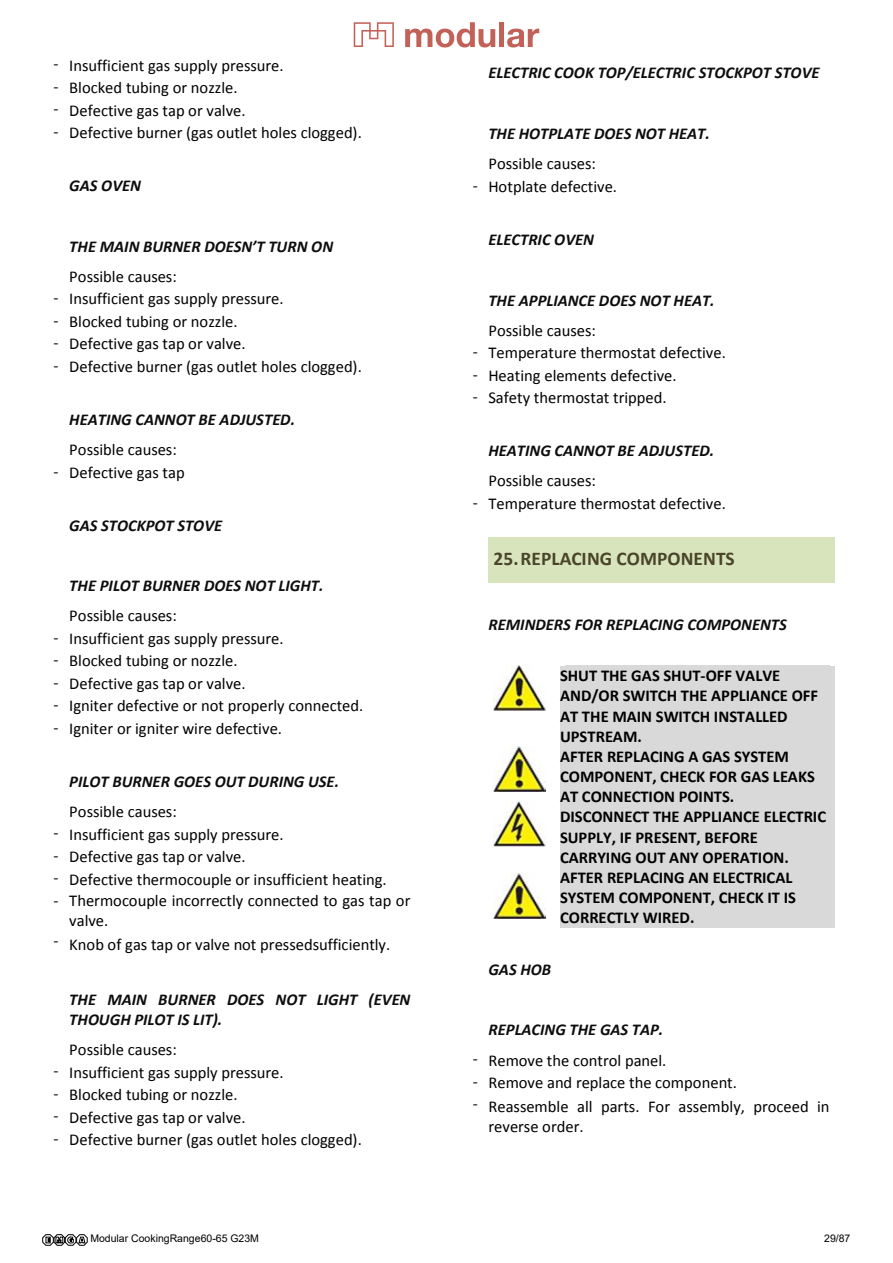
<style>
.page{position:relative;width:893px;height:1263px;background:#fff}
.page>*{position:absolute;margin:0;border:0;box-sizing:border-box;transform-origin:0 0}
.t1{font:700 19.5px "Calibri";color:#4a442a}
.t2{font:16.5px/20.1px "Calibri";color:#000}
.t3{font:italic 700 16.5px/20.1px "Calibri";color:#0d0d0d}
.t4{font:700 16.5px/20.1px "Calibri";color:#000}
.t5{font:10.5px "Arial";color:#000}
</style>
<div class="page">
<div style="left:488px;top:537px;width:346px;height:46px;background:#d8e4bc"></div>
<div style="left:560px;top:666px;width:274px;height:80px;background:#d9d9d9"></div>
<div style="left:560px;top:746px;width:274px;height:61px;background:#d9d9d9"></div>
<div style="left:560px;top:807px;width:274px;height:60px;background:#d9d9d9"></div>
<div style="left:560px;top:867px;width:274px;height:61px;background:#d9d9d9"></div>
<img style="left:493px;top:666px;width:52px;height:45px">
<img style="left:493px;top:746px;width:52px;height:45px">
<img style="left:494px;top:801px;width:51px;height:45px">
<img style="left:494px;top:874px;width:51px;height:45px">
<svg style="left:43px;top:1234px;width:45px;height:12px"></svg>
<svg style="left:354px;top:22px;width:40px;height:25px"></svg>
<svg style="left:405px;top:22px;width:90px;height:25px"></svg>
<div style="left:499px;top:22px;width:5px;height:25px;background:#c26158"></div>
<svg style="left:507px;top:29px;width:32px;height:18px"></svg>
<p class="t2" style="left:54px;top:55px;width:232px">- Insufficient gas supply pressure.</p>
<p class="t2" style="left:54px;top:78px;width:186px">- Blocked tubing or nozzle.</p>
<p class="t2" style="left:54px;top:100px;width:193px">- Defective gas tap or valve.</p>
<p class="t2" style="left:54px;top:123px;width:310px">- Defective burner (gas outlet holes clogged).</p>
<p class="t3" style="left:69px;top:175px;width:73px">GAS OVEN</p>
<p class="t3" style="left:69px;top:236px;width:265px">THE MAIN BURNER DOESN’T TURN ON</p>
<p class="t2" style="left:69px;top:266px;width:109px">Possible causes:</p>
<p class="t2" style="left:54px;top:289px;width:232px">- Insufficient gas supply pressure.</p>
<p class="t2" style="left:54px;top:311px;width:186px">- Blocked tubing or nozzle.</p>
<p class="t2" style="left:54px;top:334px;width:193px">- Defective gas tap or valve.</p>
<p class="t2" style="left:54px;top:356px;width:310px">- Defective burner (gas outlet holes clogged).</p>
<p class="t3" style="left:69px;top:409px;width:227px">HEATING CANNOT BE ADJUSTED.</p>
<p class="t2" style="left:69px;top:440px;width:109px">Possible causes:</p>
<p class="t2" style="left:54px;top:462px;width:133px">- Defective gas tap</p>
<p class="t3" style="left:69px;top:515px;width:154px">GAS STOCKPOT STOVE</p>
<p class="t3" style="left:69px;top:576px;width:256px">THE PILOT BURNER DOES NOT LIGHT.</p>
<p class="t2" style="left:69px;top:606px;width:109px">Possible causes:</p>
<p class="t2" style="left:54px;top:628px;width:232px">- Insufficient gas supply pressure.</p>
<p class="t2" style="left:54px;top:651px;width:186px">- Blocked tubing or nozzle.</p>
<p class="t2" style="left:54px;top:673px;width:193px">- Defective gas tap or valve.</p>
<p class="t2" style="left:54px;top:696px;width:311px">- Igniter defective or not properly connected.</p>
<p class="t2" style="left:54px;top:718px;width:230px">- Igniter or igniter wire defective.</p>
<p class="t3" style="left:69px;top:771px;width:271px">PILOT BURNER GOES OUT DURING USE.</p>
<p class="t2" style="left:69px;top:802px;width:109px">Possible causes:</p>
<p class="t2" style="left:54px;top:824px;width:232px">- Insufficient gas supply pressure.</p>
<p class="t2" style="left:54px;top:847px;width:193px">- Defective gas tap or valve.</p>
<p class="t2" style="left:54px;top:869px;width:335px">- Defective thermocouple or insufficient heating.</p>
<p class="t2" style="left:69px;top:890px;width:343px;text-indent:-16px">- Thermocouple incorrectly connected to gas tap or valve.</p>
<p class="t2" style="left:54px;top:934px;width:338px">- Knob of gas tap or valve not pressedsufficiently.</p>
<p class="t3" style="left:69px;top:989px;width:343px">THE MAIN BURNER DOES NOT LIGHT (EVEN<br>THOUGH PILOT IS LIT).</p>
<p class="t2" style="left:69px;top:1040px;width:109px">Possible causes:</p>
<p class="t2" style="left:54px;top:1062px;width:232px">- Insufficient gas supply pressure.</p>
<p class="t2" style="left:54px;top:1085px;width:186px">- Blocked tubing or nozzle.</p>
<p class="t2" style="left:54px;top:1107px;width:193px">- Defective gas tap or valve.</p>
<p class="t2" style="left:54px;top:1130px;width:310px">- Defective burner (gas outlet holes clogged).</p>
<p class="t3" style="left:488px;top:63px;width:333px">ELECTRIC COOK TOP/ELECTRIC STOCKPOT STOVE</p>
<p class="t3" style="left:488px;top:124px;width:223px">THE HOTPLATE DOES NOT HEAT.</p>
<p class="t2" style="left:488px;top:154px;width:109px">Possible causes:</p>
<p class="t2" style="left:473px;top:176px;width:146px">- Hotplate defective.</p>
<p class="t3" style="left:488px;top:229px;width:107px">ELECTRIC OVEN</p>
<p class="t3" style="left:488px;top:290px;width:228px">THE APPLIANCE DOES NOT HEAT.</p>
<p class="t2" style="left:488px;top:320px;width:109px">Possible causes:</p>
<p class="t2" style="left:473px;top:343px;width:255px">- Temperature thermostat defective.</p>
<p class="t2" style="left:473px;top:365px;width:205px">- Heating elements defective.</p>
<p class="t2" style="left:473px;top:388px;width:195px">- Safety thermostat tripped.</p>
<p class="t3" style="left:488px;top:441px;width:227px">HEATING CANNOT BE ADJUSTED.</p>
<p class="t2" style="left:488px;top:471px;width:109px">Possible causes:</p>
<p class="t2" style="left:473px;top:493px;width:255px">- Temperature thermostat defective.</p>
<p class="t1" style="left:494px;top:546px;width:243px">25.REPLACING COMPONENTS</p>
<p class="t3" style="left:488px;top:614px;width:300px">REMINDERS FOR REPLACING COMPONENTS</p>
<p class="t4" style="left:560px;top:666px;width:268px">SHUT THE GAS SHUT-OFF VALVE<br>AND/OR SWITCH THE APPLIANCE OFF<br>AT THE MAIN SWITCH INSTALLED<br>UPSTREAM.<br>AFTER REPLACING A GAS SYSTEM<br>COMPONENT, CHECK FOR GAS LEAKS<br>AT CONNECTION POINTS.<br>DISCONNECT THE APPLIANCE ELECTRIC<br>SUPPLY, IF PRESENT, BEFORE<br>CARRYING OUT ANY OPERATION.<br>AFTER REPLACING AN ELECTRICAL<br>SYSTEM COMPONENT, CHECK IT IS<br>CORRECTLY WIRED.</p>
<p class="t3" style="left:488px;top:959px;width:64px">GAS HOB</p>
<p class="t3" style="left:488px;top:1020px;width:176px">REPLACING THE GAS TAP.</p>
<p class="t2" style="left:473px;top:1050px;width:195px">- Remove the control panel.</p>
<p class="t2" style="left:473px;top:1072px;width:266px">- Remove and replace the component.</p>
<p class="t2" style="left:488px;top:1096px;width:343px;text-indent:-16px">- Reassemble all parts. For assembly, proceed in reverse order.</p>
<p class="t5" style="left:90px;top:1231px;width:170px">Modular CookingRange60-65 G23M</p>
<p class="t5" style="left:824px;top:1231px;width:28px">29/87</p>
</div>
